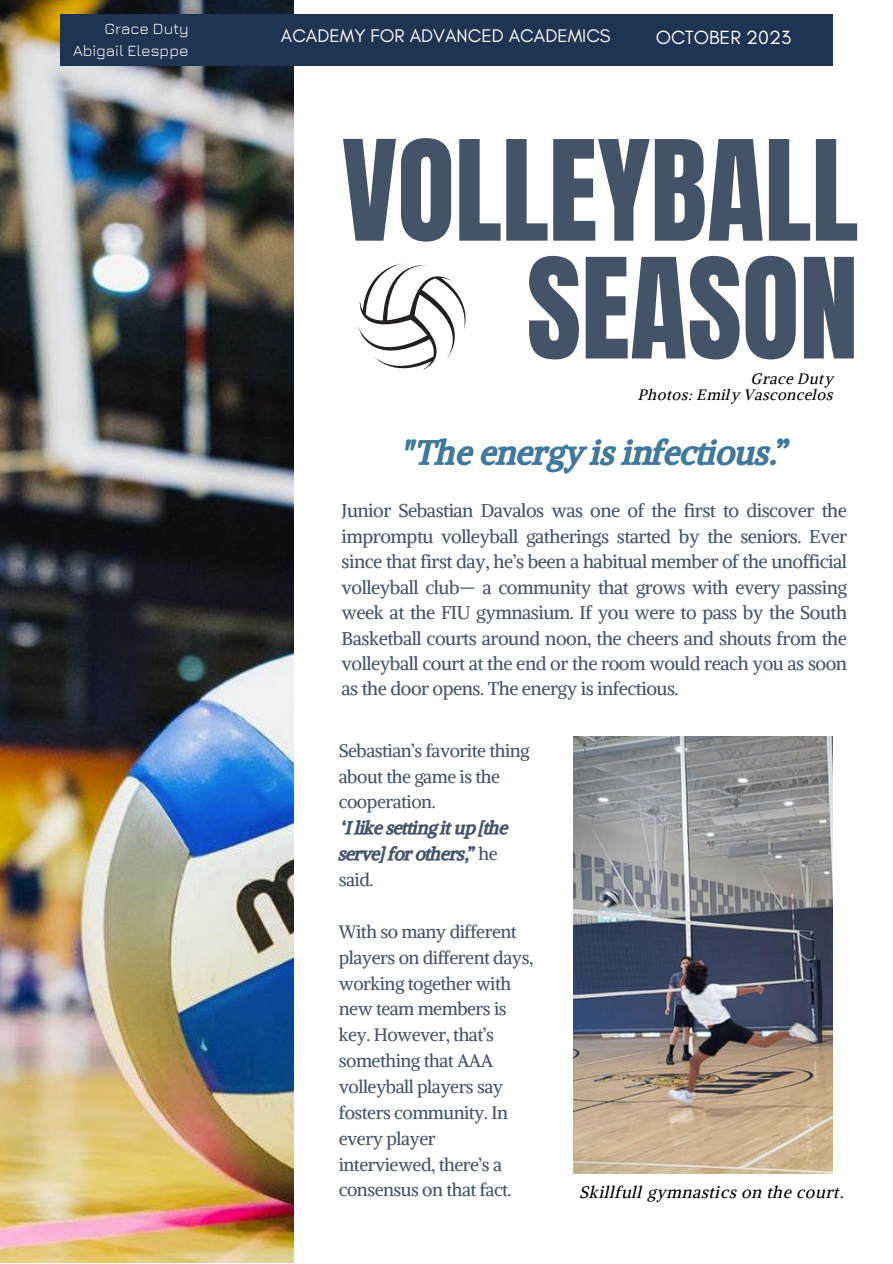
<style>
.page{position:relative;width:893px;height:1264px;background:#fff}
.page>*{position:absolute;margin:0;border:0;box-sizing:border-box;transform-origin:0 0}
.t1{font:118.35px/117.8px "Anton";color:#455369;text-align:right}
.t2{font:33px "CA Generated";color:#407999}
.t3{font:19.5px "Glacial Indifference";color:#fff}
.t4{font:18.6px "Glacial Indifference";color:#fff}
.t5{font:18.45px/25.3px "Alike";letter-spacing:-.025em;color:#455369;text-align:justify}
.t6{font:18px/25.8px "Alike";letter-spacing:-.025em;color:#455369}
.t7{font:18px/25.8px "CA Generated";letter-spacing:-.025em;color:#455369}
.t8{font:16.5px "CA Generated";letter-spacing:.04em;color:#000}
.t9{font:15.9px/21.3px "Jura";color:#fff;text-align:right}
.t10{font:15px/16.8px "CA Generated";letter-spacing:.04em;color:#000;text-align:right}
.s1{font-family:"Alike"}
</style>
<div class="page">
<img style="left:573px;top:736px;width:259px;height:437px">
<img style="left:0;top:0;width:294px;height:1262px">
<div style="left:60px;top:14px;width:773px;height:51px;background:#1f3352"></div>
<svg style="left:358px;top:263px;width:108px;height:107px"></svg>
<p class="t9" style="left:73px;top:17px;width:117px">Grace Duty<br>Abigail Elesppe</p>
<p class="t4" style="left:281px;top:25px;width:331px">ACADEMY FOR ADVANCED ACADEMICS</p>
<p class="t3" style="left:655px;top:26px;width:137px">OCTOBER 2023</p>
<h1 class="t1" style="left:342px;top:141px;width:518px">VOLLEYBALL<br>SEASON</h1>
<p class="t10" style="left:639px;top:370px;width:196px">Grace Duty<br>Photos: Emily Vasconcelos</p>
<h2 class="t2" style="left:404px;top:431px;width:386px">"The energy is infectious.”</h2>
<p class="t5" style="left:341px;top:498px;width:507px">Junior Sebastian Davalos was one of the first to discover the impromptu volleyball gatherings started by the seniors. Ever since that first day, he’s been a habitual member of the unofficial volleyball club— a community that grows with every passing week at the FIU gymnasium. If you were to pass by the South Basketball courts around noon, the cheers and shouts from the volleyball court at the end or the room would reach you as soon as the door opens. The energy is infectious.</p>
<p class="t6" style="left:339px;top:737px;width:192px">Sebastian’s favorite thing about the game is the cooperation.</p>
<p class="t7" style="left:339px;top:815px;width:171px">‘I like setting it up [the serve] for others,” <span class="s1">he</span></p>
<p class="t6" style="left:339px;top:866px;width:36px">said.</p>
<p class="t6" style="left:339px;top:918px;width:196px">With so many different players on different days, working together with new team members is key. However, that’s something that AAA volleyball players say fosters community. In every player interviewed, there’s a consensus on that fact.</p>
<p class="t8" style="left:580px;top:1181px;width:265px">Skillfull gymnastics on the court.</p>
</div>
